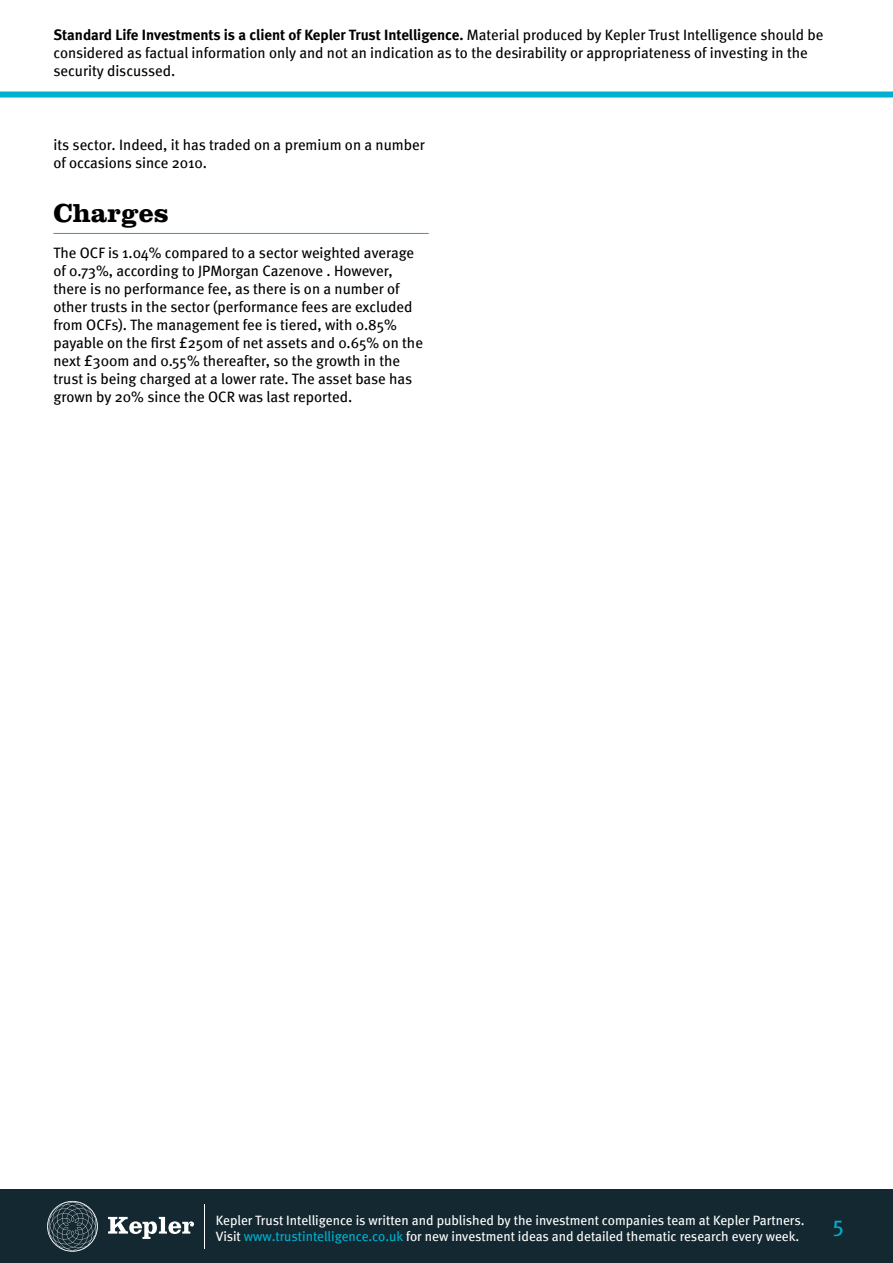
<style>
.page{position:relative;width:893px;height:1263px;background:#fff}
.page>*{position:absolute;margin:0;border:0;box-sizing:border-box;transform-origin:0 0}
.t1{font:700 27px "Clarendon LT Std";color:#000}
.t2{font:22.5px "Meta";color:#00b0ce}
.t3{font:15px/18px "Meta";color:#000}
.t4{font:15px "Meta Bold LF";color:#000}
.t5{font:13.5px/16.2px "Meta";color:#fff}
.s1{font-family:"Meta"}
.s2{color:#00b0ce}
</style>
<div class="page">
<div style="left:0;top:92px;width:893px;height:6px;background:#00b0ce"></div>
<div style="left:0;top:1189px;width:893px;height:74px;background:#132831"></div>
<svg style="left:108px;top:1217px;width:86px;height:22px"></svg>
<svg style="left:47px;top:1201px;width:51px;height:51px"></svg>
<hr style="left:204px;top:1204px;width:1px;height:44px;background:#fff">
<hr style="left:53px;top:233px;width:376px;height:1px;background:#00b0ce">
<p class="t4" style="left:53px;top:26px;width:771px">Standard Life Investments is a client of Kepler Trust Intelligence. <span class="s1">Material produced by Kepler Trust Intelligence should be</span></p>
<p class="t3" style="left:53px;top:44px;width:756px">considered as factual information only and not an indication as to the desirability or appropriateness of investing in the security discussed.</p>
<p class="t3" style="left:53px;top:136px;width:373px">its sector. Indeed, it has traded on a premium on a number of occasions since 2010.</p>
<h1 class="t1" style="left:53px;top:196px;width:117px">Charges</h1>
<p class="t3" style="left:53px;top:243px;width:371px">The OCF is 1.04% compared to a sector weighted average of 0.73%, according to JPMorgan Cazenove . However, there is no performance fee, as there is on a number of other trusts in the sector (performance fees are excluded from OCFs). The management fee is tiered, with 0.85% payable on the first £250m of net assets and 0.65% on the next £300m and 0.55% thereafter, so the growth in the trust is being charged at a lower rate. The asset base has grown by 20% since the OCR was last reported.</p>
<p class="t5" style="left:216px;top:1211px;width:590px">Kepler Trust Intelligence is written and published by the investment companies team at Kepler Partners.<br>Visit <span class="s2">www.trustintelligence.co.uk</span> for new investment ideas and detailed thematic research every week.</p>
<h2 class="t2" style="left:833px;top:1211px;width:13px">5</h2>
</div>
